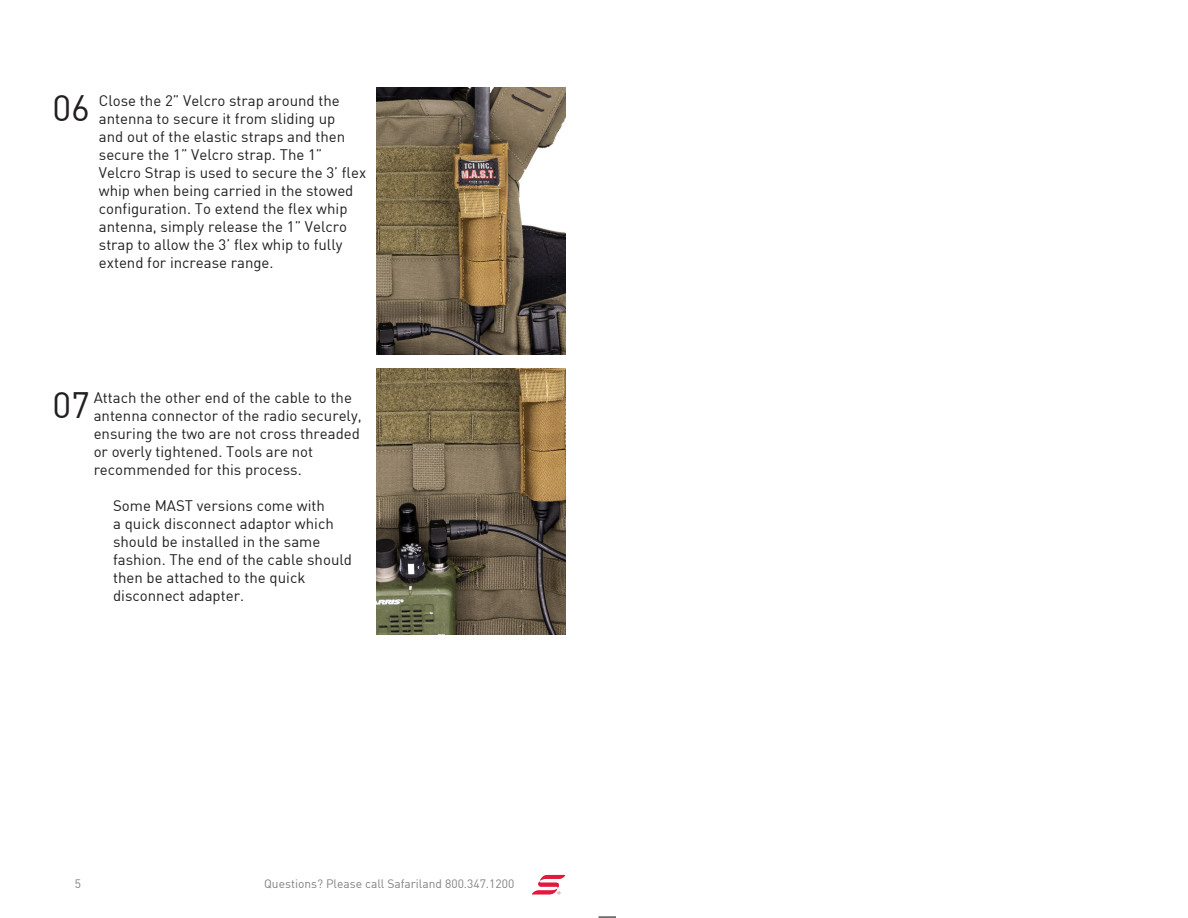
<style>
.page{position:relative;width:1188px;height:918px;background:#fff}
.page>*{position:absolute;margin:0;border:0;box-sizing:border-box;transform-origin:0 0}
.t1{font:36px "DIN";color:#231f20}
.t2{font:15px/18px "DIN";color:#231f20}
.t3{font:12px "DIN";color:#808285}
</style>
<div class="page">
<svg style="left:532px;top:875px;width:33px;height:19px"></svg>
<img style="left:376px;top:88px;width:189px;height:266px">
<img style="left:376px;top:368px;width:189px;height:266px">
<svg style="left:598px;top:916px;width:17px;height:2px"></svg>
<p class="t1" style="left:52px;top:86px;width:39px">06</p>
<p class="t2" style="left:99px;top:92px;width:269px">Close the 2” Velcro strap around the antenna to secure it from sliding up<br>and out of the elastic straps and then secure the 1” Velcro strap. The 1” Velcro Strap is used to secure the 3’ flex whip when being carried in the stowed configuration. To extend the flex whip antenna, simply release the 1” Velcro strap to allow the 3’ flex whip to fully extend for increase range.</p>
<p class="t1" style="left:52px;top:383px;width:39px">07</p>
<p class="t2" style="left:94px;top:389px;width:270px">Attach the other end of the cable to the antenna connector of the radio securely, ensuring the two are not cross threaded or overly tightened. Tools are not recommended for this process.</p>
<p class="t2" style="left:113px;top:497px;width:240px">Some MAST versions come with<br>a quick disconnect adaptor which should be installed in the same fashion. The end of the cable should then be attached to the quick disconnect adapter.</p>
<p class="t3" style="left:75px;top:877px;width:8px">5</p>
<p class="t3" style="left:264px;top:877px;width:252px">Questions? Please call Safariland 800.347.1200</p>
</div>
